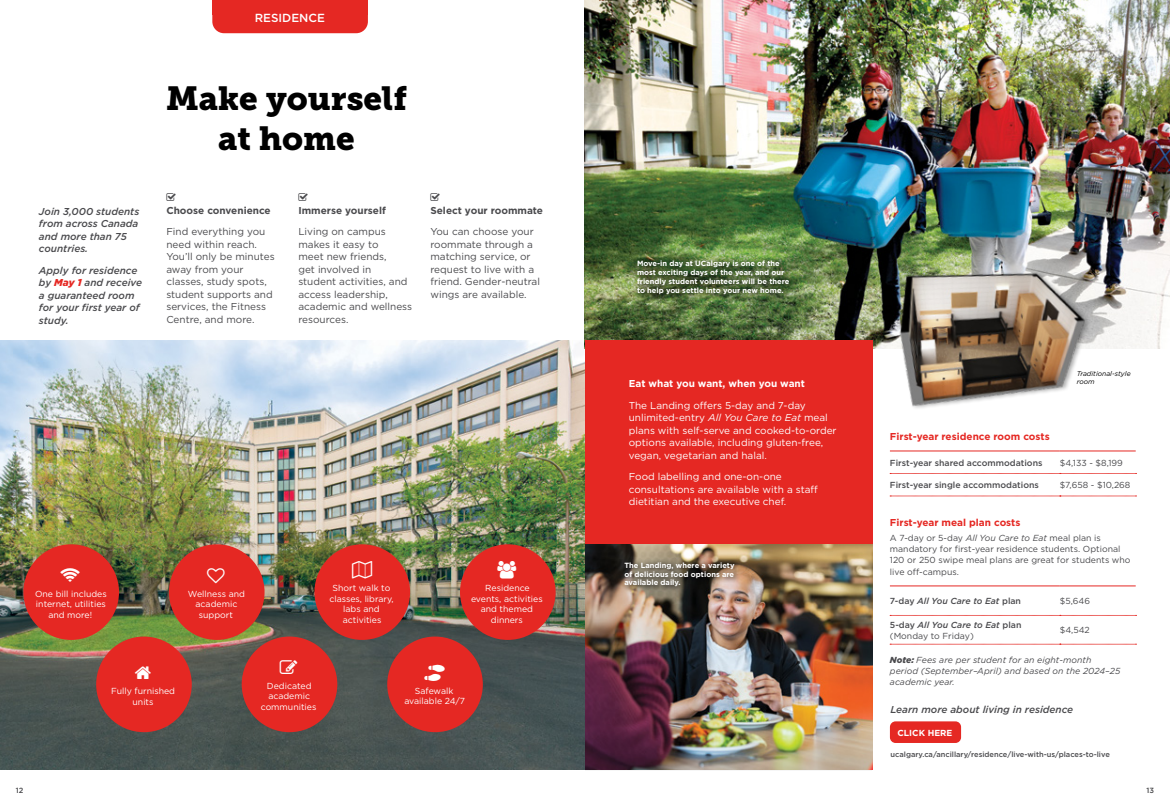
<style>
.page{position:relative;width:1170px;height:810px;background:#fff}
.page>*{position:absolute;margin:0;border:0;box-sizing:border-box;transform-origin:0 0}
.t1{font:33.12px/39.9px "Museo Slab 900";color:#000;text-align:center}
.t2{font:500 11.75px "Gotham";color:#fff}
.t3{font:10px/12.5px "Gotham";color:#4a4a4d}
.t4{font:10px/12.5px "Gotham";color:#fff}
.t5{font:italic 500 10px/12.5px "Gotham";color:#4a4a4d}
.t6{font:700 10px "Gotham";color:#e52823}
.t7{font:700 10px "Gotham";color:#4a4a4d}
.t8{font:700 10px "Gotham";color:#fff}
.t9{font:8.75px/11.2px "Gotham";color:#4a4a4d}
.t10{font:8.75px/10.5px "Gotham";color:#fff;text-align:center}
.t11{font:italic 8.75px/11.2px "Gotham";letter-spacing:.005em;color:#4a4a4d}
.t12{font:500 8.75px "Gotham";color:#4a4a4d}
.t13{font:italic 500 8.75px "Gotham";color:#4a4a4d}
.t14{font:700 8.75px "Gotham";color:#fff}
.t15{font:700 7.5px/8.8px "Gotham";color:#fff}
.t16{font:500 7.5px "Gotham";color:#4a4a4d}
.t17{font:italic 6.88px/8.2px "Gotham";color:#000}
.s1{font-weight:900;color:#e52823}
.s2{font-style:italic}
.s3{font-style:normal}
.s4{font-weight:500}
.s5{font-weight:500;font-style:italic}
.s6{font-weight:900}
</style>
<div class="page">
<img style="left:0;top:340px;width:586px;height:430px">
<div style="left:212px;top:0;width:156px;height:15px;background:#e52823"></div>
<div style="left:96px;top:637px;width:96px;height:95px;background:#e52823;border-radius:50%"></div>
<div style="left:242px;top:637px;width:95px;height:95px;background:#e52823;border-radius:50%"></div>
<div style="left:387px;top:637px;width:96px;height:95px;background:#e52823;border-radius:50%"></div>
<div style="left:23px;top:544px;width:96px;height:96px;background:#e52823;border-radius:50%"></div>
<div style="left:169px;top:544px;width:96px;height:96px;background:#e52823;border-radius:50%"></div>
<div style="left:314px;top:544px;width:96px;height:96px;background:#e52823;border-radius:50%"></div>
<div style="left:460px;top:544px;width:96px;height:96px;background:#e52823;border-radius:50%"></div>
<div style="left:212px;top:15px;width:156px;height:18px;background:#e52823"></div>
<img style="left:585px;top:0;width:585px;height:348px">
<hr style="left:890px;top:451px;width:170px;height:1px;background:#e52823">
<hr style="left:1060px;top:451px;width:76px;height:1px;background:#e52823">
<svg style="left:890px;top:473px;width:247px;height:1px"></svg>
<svg style="left:890px;top:496px;width:247px;height:1px"></svg>
<hr style="left:890px;top:586px;width:170px;height:1px;background:#e52823">
<hr style="left:1060px;top:586px;width:76px;height:1px;background:#e52823">
<svg style="left:890px;top:615px;width:247px;height:1px"></svg>
<svg style="left:890px;top:644px;width:247px;height:1px"></svg>
<img style="left:884px;top:255px;width:206px;height:153px">
<img style="left:633px;top:255px;width:165px;height:47px">
<div style="left:585px;top:340px;width:287px;height:204px;background:#e52823"></div>
<img style="left:586px;top:544px;width:286px;height:225px">
<div style="left:621px;top:558px;width:120px;height:35px;background:#000;opacity:.75"></div>
<div style="left:890px;top:721px;width:71px;height:22px;background:#e52823;border-radius:6px"></div>
<p class="t2" style="left:255px;top:10px;width:72px">RESIDENCE</p>
<p class="t5" style="left:39px;top:205px;width:102px">Join 3,000 students from across Canada and more than 75 countries.</p>
<p class="t5" style="left:39px;top:264px;width:105px">Apply for residence by <span class="s1">May 1</span> and receive a guaranteed room for your first year of study.</p>
<h1 class="t1" style="left:166px;top:79px;width:243px">Make yourself at home</h1>
<p class="t7" style="left:166px;top:204px;width:106px">Choose convenience</p>
<p class="t3" style="left:166px;top:225px;width:110px">Find everything you need within reach.<br>You’ll only be minutes away from your classes, study spots, student supports and services, the Fitness<br>Centre, and more.</p>
<p class="t7" style="left:298px;top:204px;width:89px">Immerse yourself</p>
<p class="t3" style="left:298px;top:225px;width:115px">Living on campus makes it easy to<br>meet new friends,<br>get involved in<br>student activities, and access leadership, academic and wellness resources.</p>
<p class="t7" style="left:430px;top:204px;width:114px">Select your roommate</p>
<p class="t3" style="left:430px;top:225px;width:111px">You can choose your roommate through a matching service, or request to live with a friend. Gender-neutral wings are available.</p>
<p class="t10" style="left:35px;top:588px;width:73px">One bill includes internet, utilities and more!</p>
<p class="t10" style="left:188px;top:588px;width:58px">Wellness and academic support</p>
<p class="t10" style="left:329px;top:583px;width:66px">Short walk to classes, library, labs and activities</p>
<p class="t10" style="left:471px;top:583px;width:73px">Residence events, activities and themed dinners</p>
<p class="t10" style="left:111px;top:686px;width:66px">Fully furnished units</p>
<p class="t10" style="left:261px;top:680px;width:57px">Dedicated academic communities</p>
<p class="t10" style="left:404px;top:685px;width:62px">Safewalk available 24/7</p>
<p class="t15" style="left:637px;top:259px;width:154px">Move-in day at UCalgary is one of the most exciting days of the year, and our friendly student volunteers will be there to help you settle into your new home.</p>
<p class="t8" style="left:629px;top:377px;width:178px">Eat what you want, when you want</p>
<p class="t4" style="left:629px;top:399px;width:209px">The Landing offers 5-day and 7-day unlimited-entry <span class="s2">All You Care to Eat</span> meal plans with self-serve and cooked-to-order options available, including gluten-free, vegan, vegetarian and halal.</p>
<p class="t4" style="left:629px;top:470px;width:191px">Food labelling and one-on-one consultations are available with a staff dietitian and the executive chef.</p>
<p class="t15" style="left:624px;top:561px;width:112px;text-align:justify">The Landing, where a variety of delicious food options are available daily.</p>
<p class="t17" style="left:1077px;top:369px;width:55px">Traditional-style room</p>
<p class="t6" style="left:890px;top:430px;width:161px">First-year residence room costs</p>
<p class="t12" style="left:890px;top:457px;width:154px">First-year shared accommodations</p>
<p class="t9" style="left:1060px;top:457px;width:65px">$4,133 - $8,199</p>
<p class="t12" style="left:890px;top:479px;width:151px">First-year single accommodations</p>
<p class="t9" style="left:1060px;top:479px;width:72px">$7,658 - $10,268</p>
<p class="t6" style="left:890px;top:516px;width:132px">First-year meal plan costs</p>
<p class="t9" style="left:890px;top:532px;width:242px">A 7-day or 5-day <span class="s2">All You Care to Eat</span> meal plan is mandatory for first-year residence students. Optional 120 or 250 swipe meal plans are great for students who live off-campus.</p>
<p class="t13" style="left:890px;top:595px;width:133px"><span class="s3">7-day</span> All You Care to Eat <span class="s3">plan</span></p>
<p class="t9" style="left:1060px;top:595px;width:32px">$5,646</p>
<p class="t9" style="left:890px;top:620px;width:133px;line-height:10.5px"><span class="s4">5-day</span> <span class="s5">All You Care to Eat</span> <span class="s4">plan </span>(Monday to Friday)</p>
<p class="t9" style="left:1060px;top:624px;width:32px">$4,542</p>
<p class="t11" style="left:890px;top:654px;width:232px"><span class="s6">Note:</span> Fees are per student for an eight-month period (September–April) and based on the 2024–25 academic year.</p>
<p class="t5" style="left:891px;top:703px;width:184px">Learn more about living in residence</p>
<p class="t16" style="left:891px;top:749px;width:221px">ucalgary.ca/ancillary/residence/live-with-us/places-to-live</p>
<p class="t14" style="left:897px;top:727px;width:56px">CLICK HERE</p>
<p class="t16" style="left:16px;top:786px;width:9px">12</p>
<p class="t16" style="left:1147px;top:786px;width:9px">13</p>
</div>
